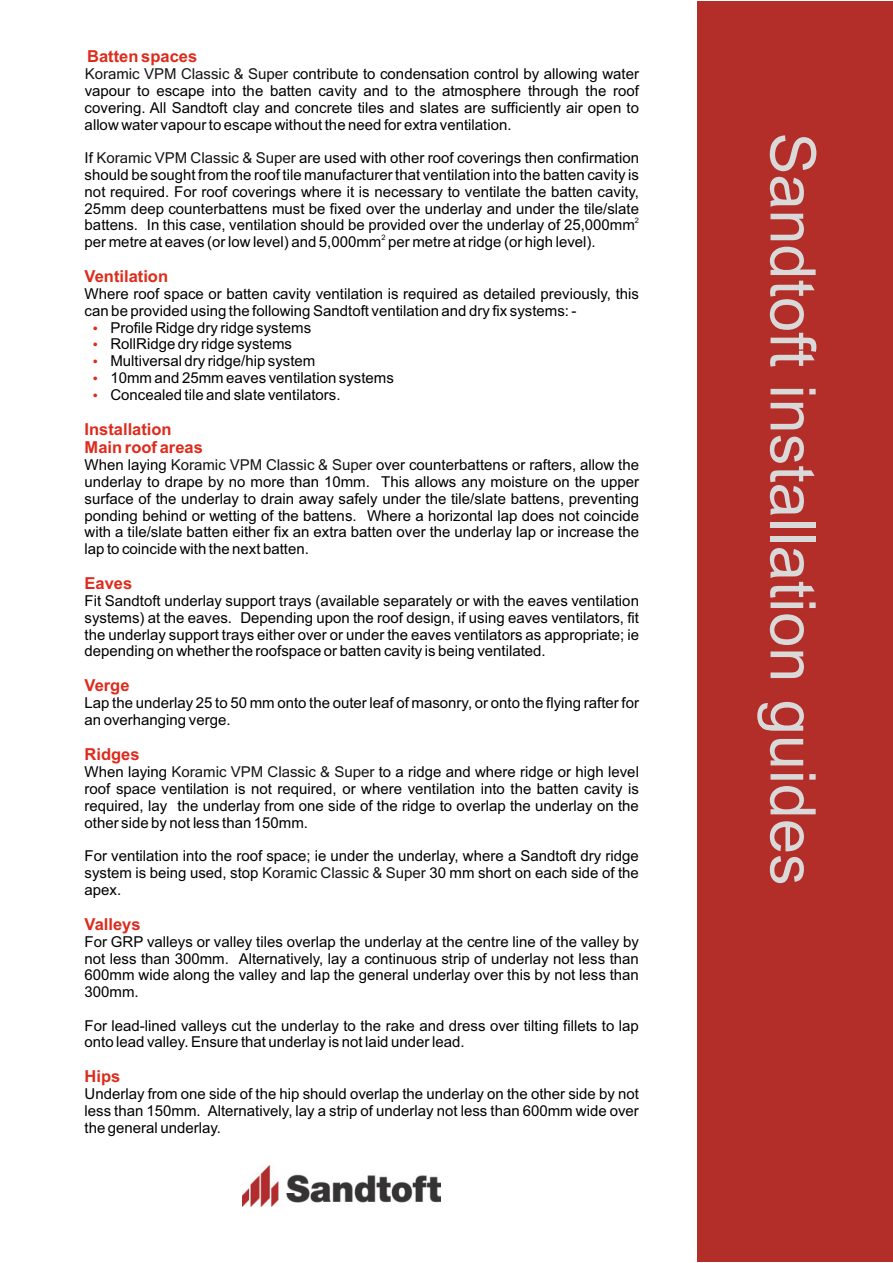
<style>
.page{position:relative;width:893px;height:1263px;background:#fff}
.page>*{position:absolute;margin:0;border:0;box-sizing:border-box;transform-origin:0 0}
.t1{font:63px "Arial";color:#d9d9da}
.t2{font:700 16.5px/18.5px "Arial";color:#dd2b1c}
.t3{font:15px/16.8px "Arial";color:#000;text-align:justify}
.t4{font:7.5px "Arial";color:#000}
.s1{font-family:"Microsoft Sans Serif";color:#151616}
.s2{color:#dd2b1c}
</style>
<div class="page">
<div style="left:697px;top:1px;width:196px;height:1261px;background:#b32e29"></div>
<img style="left:242px;top:1166px;width:198px;height:40px">
<p class="t2" style="left:87px;top:48px;width:112px">Batten spaces</p>
<p class="t3" style="left:85px;top:67px;width:556px"><span class="s1">Koramic VPM Classic &amp; Super</span> contribute to condensation control by allowing water vapour to escape into the batten cavity and to the atmosphere through the roof covering. All Sandtoft clay and concrete tiles and slates are sufficiently air open to allow water vapour to escape without the need for extra ventilation.</p>
<p class="t3" style="left:85px;top:151px;width:556px">If <span class="s1">Koramic VPM Classic &amp; Super</span> are used with other roof coverings then confirmation should be sought from the roof tile manufacturer that ventilation into the batten cavity is not required. For roof coverings where it is necessary to ventilate the batten cavity, 25mm deep counterbattens must be fixed over the underlay and under the tile/slate</p>
<p class="t4" style="left:635px;top:217px;width:6px">2</p>
<p class="t3" style="left:85px;top:218px;width:552px">battens. In this case, ventilation should be provided over the underlay of 25,000mm</p>
<p class="t4" style="left:381px;top:234px;width:6px">2</p>
<p class="t3" style="left:85px;top:235px;width:513px">per metre at eaves (or low level) and 5,000mm per metre at ridge (or high level).</p>
<p class="t2" style="left:85px;top:269px;width:85px">Ventilation</p>
<p class="t3" style="left:85px;top:287px;width:556px">Where roof space or batten cavity ventilation is required as detailed previously, this can be provided using the following Sandtoft ventilation and dry fix systems: -</p>
<p class="t3" style="left:92px;top:320px;width:220px"><span class="s2">•</span> Profile Ridge dry ridge systems</p>
<p class="t3" style="left:92px;top:337px;width:201px"><span class="s2">•</span> RollRidge dry ridge systems</p>
<p class="t3" style="left:92px;top:354px;width:225px"><span class="s2">•</span> Multiversal dry ridge/hip system</p>
<p class="t3" style="left:92px;top:371px;width:303px"><span class="s2">•</span> 10mm and 25mm eaves ventilation systems</p>
<p class="t3" style="left:92px;top:387px;width:250px"><span class="s2">•</span> Concealed tile and slate ventilators.</p>
<p class="t2" style="left:85px;top:421px;width:120px">Installation<br>Main roof areas</p>
<p class="t3" style="left:85px;top:458px;width:556px">When laying <span class="s1">Koramic VPM Classic &amp; Super</span> over counterbattens or rafters, allow the underlay to drape by no more than 10mm. This allows any moisture on the upper surface of the underlay to drain away safely under the tile/slate battens, preventing ponding behind or wetting of the battens. Where a horizontal lap does not coincide with a tile/slate batten either fix an extra batten over the underlay lap or increase the lap to coincide with the next batten.</p>
<p class="t2" style="left:85px;top:575px;width:49px">Eaves</p>
<p class="t3" style="left:85px;top:594px;width:556px">Fit Sandtoft underlay support trays (available separately or with the eaves ventilation systems) at the eaves. Depending upon the roof design, if using eaves ventilators, fit the underlay support trays either over or under the eaves ventilators as appropriate; ie depending on whether the roofspace or batten cavity is being ventilated.</p>
<p class="t2" style="left:85px;top:678px;width:46px">Verge</p>
<p class="t3" style="left:85px;top:696px;width:556px">Lap the underlay 25 to 50 mm onto the outer leaf of masonry, or onto the flying rafter for an overhanging verge.</p>
<p class="t2" style="left:85px;top:746px;width:57px">Ridges</p>
<p class="t3" style="left:85px;top:765px;width:556px">When laying <span class="s1">Koramic VPM Classic &amp; Super</span> to a ridge and where ridge or high level roof space ventilation is not required, or where ventilation into the batten cavity is required, lay the underlay from one side of the ridge to overlap the underlay on the other side by not less than 150mm.</p>
<p class="t3" style="left:85px;top:849px;width:556px">For ventilation into the roof space; ie under the underlay, where a Sandtoft dry ridge system is being used, stop <span class="s1">Koramic Classic &amp; Super</span> 30 mm short on each side of the apex.</p>
<p class="t2" style="left:85px;top:916px;width:57px">Valleys</p>
<p class="t3" style="left:85px;top:934px;width:556px">For GRP valleys or valley tiles overlap the underlay at the centre line of the valley by not less than 300mm. Alternatively, lay a continuous strip of underlay not less than 600mm wide along the valley and lap the general underlay over this by not less than 300mm.</p>
<p class="t3" style="left:85px;top:1018px;width:556px">For lead-lined valleys cut the underlay to the rake and dress over tilting fillets to lap onto lead valley. Ensure that underlay is not laid under lead.</p>
<p class="t2" style="left:85px;top:1069px;width:37px">Hips</p>
<p class="t3" style="left:85px;top:1087px;width:556px">Underlay from one side of the hip should overlap the underlay on the other side by not less than 150mm. Alternatively, lay a strip of underlay not less than 600mm wide over the general underlay.</p>
<h1 class="t1" style="left:816px;top:132px;width:754px;rotate:90deg">Sandtoft installation guides</h1>
</div>
